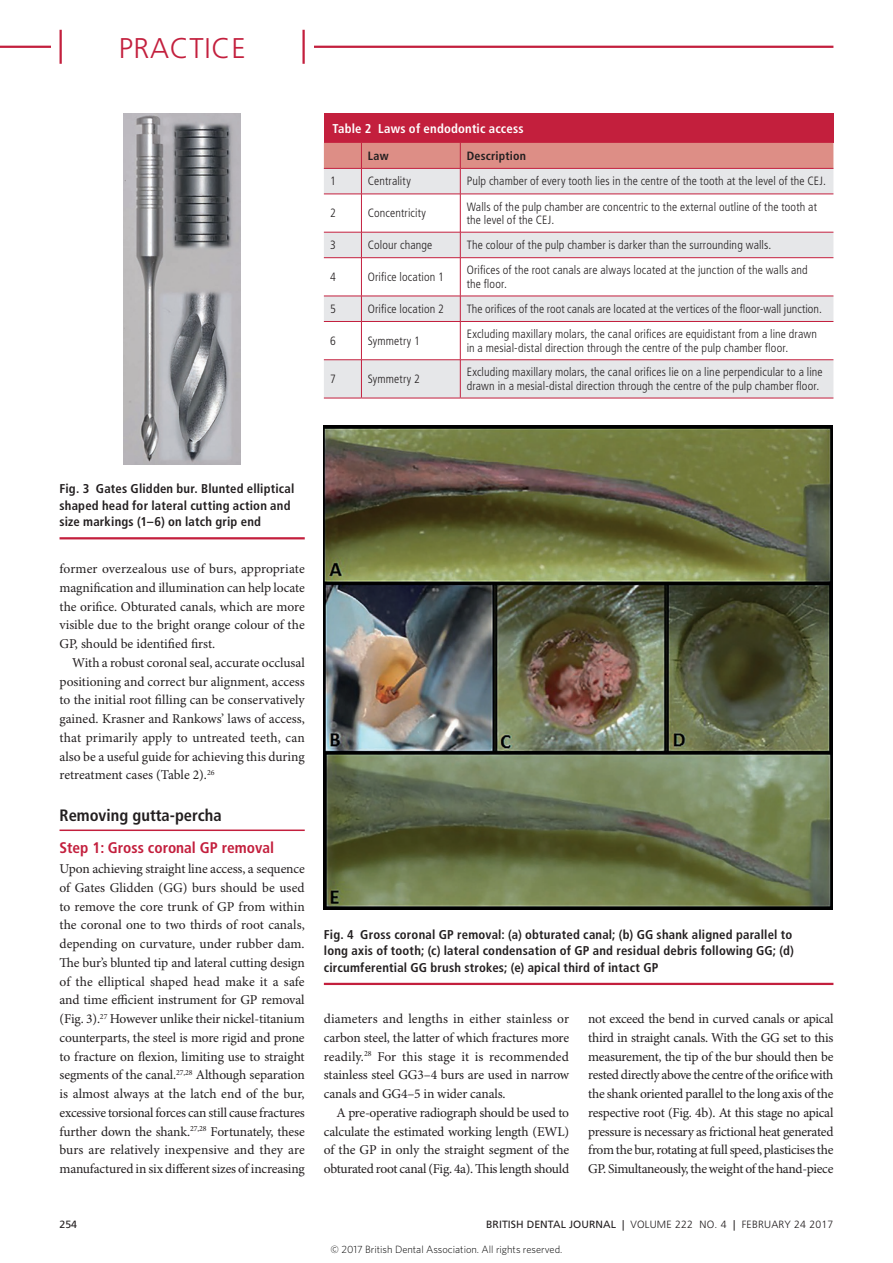
<style>
.page{position:relative;width:893px;height:1263px;background:#fff}
.page>*{position:absolute;margin:0;border:0;box-sizing:border-box;transform-origin:0 0}
.t1{font:28.5px "Frutiger LT Std Light 3";letter-spacing:.025em;color:#c31f3d}
.crosshead_1{font:700 condensed 16.5px "Frutiger LT Std";color:#231f20}
.crosshead_2{font:700 condensed 15.3px "Frutiger LT Std";color:#c31f3d}
.body{font:13.5px/18.8px "Minion Pro";letter-spacing:-.015em;color:#231f20;text-align:justify}
.body_fullout{font:13.5px/18.8px "Minion Pro";letter-spacing:-.015em;color:#231f20;text-align:justify}
.table_fig_caption{font:700 condensed 12.75px/16.5px "Frutiger LT Std";letter-spacing:.015em;color:#231f20}
.table_header{font:700 condensed 12.75px "Frutiger LT Std";letter-spacing:.015em;color:#fff}
.table_text{font:300 condensed 12px/13.5px "Frutiger LT Std";letter-spacing:.01em;color:#231f20}
.table_text_bold{font:700 condensed 12px "Frutiger LT Std";letter-spacing:.015em;color:#231f20}
.t2{font:300 10.5px "Frutiger LT Std";letter-spacing:.02em;color:#231f20}
.t3{font:300 10.5px "Whitney";color:#000}
.t4{font:10.5px "Frutiger LT Std";color:#231f20}
.s1{font-weight:400}
</style>
<div class="page">
<hr style="left:60px;top:829px;width:245px;height:2px;background:#c31f3d">
<div style="left:324px;top:113px;width:509px;height:30px;background:#c31f3d"></div>
<div style="left:324px;top:360px;width:509px;height:38px;background:#e6e7e9"></div>
<svg style="left:324px;top:195px;width:509px;height:164px"></svg>
<hr style="left:324px;top:194px;width:37px;height:1px;background:#c31f3d">
<hr style="left:324px;top:232px;width:37px;height:1px;background:#c31f3d">
<hr style="left:324px;top:257px;width:37px;height:1px;background:#c31f3d">
<hr style="left:324px;top:296px;width:37px;height:1px;background:#c31f3d">
<hr style="left:324px;top:321px;width:37px;height:1px;background:#c31f3d">
<hr style="left:324px;top:359px;width:37px;height:1px;background:#c31f3d">
<hr style="left:361px;top:194px;width:1px;height:38px;background:#c31f3d">
<svg style="left:361px;top:233px;width:1px;height:24px"></svg>
<hr style="left:361px;top:258px;width:1px;height:38px;background:#c31f3d">
<svg style="left:361px;top:297px;width:1px;height:24px"></svg>
<hr style="left:361px;top:322px;width:1px;height:38px;background:#c31f3d">
<hr style="left:361px;top:360px;width:1px;height:38px;background:#c31f3d">
<hr style="left:361px;top:194px;width:99px;height:1px;background:#c31f3d">
<hr style="left:361px;top:232px;width:99px;height:1px;background:#c31f3d">
<hr style="left:361px;top:257px;width:99px;height:1px;background:#c31f3d">
<hr style="left:361px;top:296px;width:99px;height:1px;background:#c31f3d">
<hr style="left:361px;top:321px;width:99px;height:1px;background:#c31f3d">
<hr style="left:361px;top:359px;width:99px;height:1px;background:#c31f3d">
<svg style="left:324px;top:143px;width:509px;height:51px"></svg>
<hr style="left:460px;top:194px;width:1px;height:38px;background:#c31f3d">
<svg style="left:460px;top:233px;width:1px;height:24px"></svg>
<hr style="left:460px;top:258px;width:1px;height:38px;background:#c31f3d">
<svg style="left:460px;top:297px;width:1px;height:24px"></svg>
<hr style="left:460px;top:322px;width:1px;height:38px;background:#c31f3d">
<hr style="left:460px;top:360px;width:1px;height:38px;background:#c31f3d">
<hr style="left:460px;top:168px;width:373px;height:1px;background:#c31f3d">
<hr style="left:460px;top:194px;width:373px;height:1px;background:#c31f3d">
<hr style="left:460px;top:232px;width:373px;height:1px;background:#c31f3d">
<hr style="left:460px;top:257px;width:373px;height:1px;background:#c31f3d">
<hr style="left:460px;top:296px;width:373px;height:1px;background:#c31f3d">
<hr style="left:460px;top:321px;width:373px;height:1px;background:#c31f3d">
<hr style="left:460px;top:359px;width:373px;height:1px;background:#c31f3d">
<hr style="left:324px;top:398px;width:37px;height:1px;background:#c31f3d">
<hr style="left:361px;top:398px;width:99px;height:1px;background:#c31f3d">
<hr style="left:460px;top:398px;width:373px;height:1px;background:#c31f3d">
<hr style="left:60px;top:537px;width:245px;height:2px;background:#c31f3d">
<img style="left:123px;top:113px;width:118px;height:352px">
<hr style="left:324px;top:983px;width:509px;height:2px;background:#c31f3d">
<img style="left:324px;top:425px;width:508px;height:485px">
<hr style="left:0;top:46px;width:833px;height:2px;background:#c31f3d">
<div style="left:51px;top:30px;width:262px;height:34px;background:#fff"></div>
<hr style="left:302px;top:30px;width:3px;height:34px;background:#c31f3d">
<hr style="left:60px;top:30px;width:2px;height:34px;background:#c31f3d">
<h1 class="t1" style="left:119px;top:32px;width:128px">PRACTICE</h1>
<p class="table_header" style="left:332px;top:121px;width:193px">Table 2 Laws of endodontic access</p>
<p class="table_text_bold" style="left:368px;top:149px;width:22px">Law</p>
<p class="table_text_bold" style="left:467px;top:149px;width:61px">Description</p>
<p class="table_text" style="left:330px;top:175px;width:7px">1</p>
<p class="table_text" style="left:368px;top:175px;width:45px">Centrality</p>
<p class="table_text" style="left:467px;top:175px;width:361px">Pulp chamber of every tooth lies in the centre of the tooth at the level of the CEJ.</p>
<p class="table_text" style="left:330px;top:207px;width:7px">2</p>
<p class="table_text" style="left:368px;top:207px;width:60px">Concentricity</p>
<p class="table_text" style="left:467px;top:200px;width:352px">Walls of the pulp chamber are concentric to the external outline of the tooth at the level of the CEJ.</p>
<p class="table_text" style="left:330px;top:238px;width:7px">3</p>
<p class="table_text" style="left:368px;top:238px;width:66px">Colour change</p>
<p class="table_text" style="left:467px;top:238px;width:306px">The colour of the pulp chamber is darker than the surrounding walls.</p>
<p class="table_text" style="left:330px;top:270px;width:7px">4</p>
<p class="table_text" style="left:368px;top:270px;width:78px">Orifice location 1</p>
<p class="table_text" style="left:467px;top:264px;width:343px">Orifices of the root canals are always located at the junction of the walls and the floor.</p>
<p class="table_text" style="left:330px;top:302px;width:7px">5</p>
<p class="table_text" style="left:368px;top:302px;width:78px">Orifice location 2</p>
<p class="table_text" style="left:467px;top:302px;width:357px">The orifices of the root canals are located at the vertices of the floor-wall junction.</p>
<p class="table_text" style="left:330px;top:334px;width:7px">6</p>
<p class="table_text" style="left:368px;top:334px;width:54px">Symmetry 1</p>
<p class="table_text" style="left:467px;top:327px;width:352px">Excluding maxillary molars, the canal orifices are equidistant from a line drawn in a mesial-distal direction through the centre of the pulp chamber floor.</p>
<p class="table_text" style="left:330px;top:372px;width:7px">7</p>
<p class="table_text" style="left:368px;top:372px;width:54px">Symmetry 2</p>
<p class="table_text" style="left:467px;top:366px;width:357px">Excluding maxillary molars, the canal orifices lie on a line perpendicular to a line drawn in a mesial-distal direction through the centre of the pulp chamber floor.</p>
<p class="table_fig_caption" style="left:60px;top:480px;width:236px">Fig. 3 Gates Glidden bur. Blunted elliptical shaped head for lateral cutting action and size markings (1–6) on latch grip end</p>
<p class="body" style="left:60px;top:560px;width:247px">former overzealous use of burs, appropriate magnification and illumination can help locate the orifice. Obturated canals, which are more visible due to the bright orange colour of the GP, should be identified first.</p>
<p class="body" style="left:60px;top:654px;width:247px;text-indent:13px">With a robust coronal seal, accurate occlusal positioning and correct bur alignment, access to the initial root filling can be conservatively gained. Krasner and Rankows’ laws of access, that primarily apply to untreated teeth, can also be a useful guide for achieving this during retreatment cases (Table 2).<sup>26</sup></p>
<p class="crosshead_1" style="left:60px;top:806px;width:164px">Removing gutta-percha</p>
<p class="crosshead_2" style="left:60px;top:838px;width:216px">Step 1: Gross coronal GP removal</p>
<p class="body_fullout" style="left:60px;top:860px;width:247px">Upon achieving straight line access, a sequence of Gates Glidden (GG) burs should be used to remove the core trunk of GP from within the coronal one to two thirds of root canals, depending on curvature, under rubber dam.<br>The bur’s blunted tip and lateral cutting design of the elliptical shaped head make it a safe and time efficient instrument for GP removal (Fig. 3).<sup>27</sup> However unlike their nickel-titanium counterparts, the steel is more rigid and prone to fracture on flexion, limiting use to straight segments of the canal.<sup>27,28</sup> Although separation is almost always at the latch end of the bur, excessive torsional forces can still cause fractures further down the shank.<sup>27,28</sup> Fortunately, these burs are relatively inexpensive and they are manufactured in six different sizes of increasing</p>
<p class="table_fig_caption" style="left:324px;top:926px;width:472px">Fig. 4 Gross coronal GP removal: (a) obturated canal; (b) GG shank aligned parallel to long axis of tooth; (c) lateral condensation of GP and residual debris following GG; (d) circumferential GG brush strokes; (e) apical third of intact GP</p>
<p class="body_fullout" style="left:324px;top:1010px;width:247px">diameters and lengths in either stainless or carbon steel, the latter of which fractures more readily.<sup>28</sup> For this stage it is recommended stainless steel GG3–4 burs are used in narrow canals and GG4–5 in wider canals.</p>
<p class="body" style="left:324px;top:1104px;width:247px;text-indent:13px">A pre-operative radiograph should be used to calculate the estimated working length (EWL) of the GP in only the straight segment of the obturated root canal(Fig. 4a). This length should</p>
<p class="body" style="left:588px;top:1010px;width:247px">not exceed the bend in curved canals or apical third in straight canals. With the GG set to this measurement, the tip of the bur should then be rested directly above the centre of the orifice with the shank oriented parallel to the long axis of the respective root (Fig. 4b). At this stage no apical pressure is necessary as frictional heat generated from the bur, rotating at full speed, plasticises the GP. Simultaneously, the weight of the hand-piece</p>
<p class="t4" style="left:60px;top:1218px;width:19px">254</p>
<p class="t2" style="left:486px;top:1219px;width:349px"><span class="s1">BRITISH DENTAL JOURNAL |</span> VOLUME 222 NO. 4 <span class="s1">|</span> FEBRUARY 24 2017</p>
<p class="t3" style="left:330px;top:1243px;width:233px">© 2017 British Dental Association. All rights reserved.</p>
</div>
